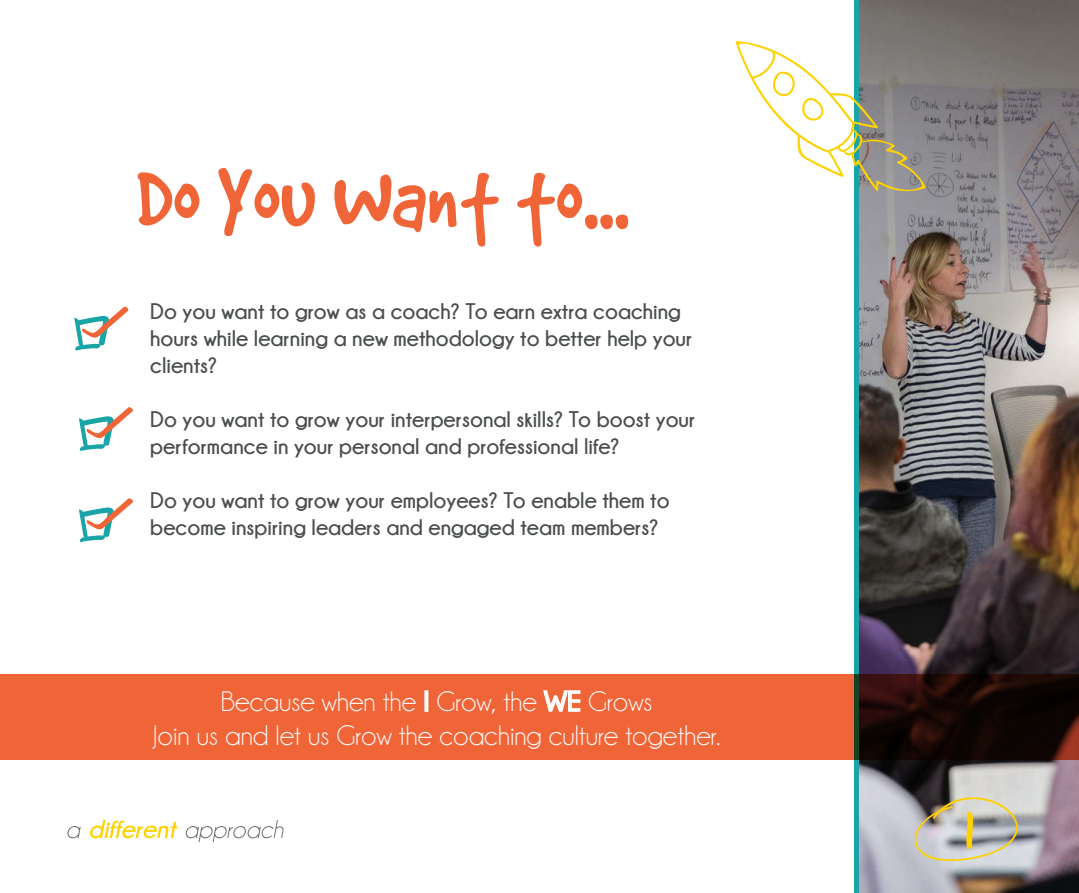
<style>
.page{position:relative;width:1079px;height:893px;background:#fff}
.page>*{position:absolute;margin:0;border:0;box-sizing:border-box;transform-origin:0 0}
.t1{font:96.45px "Good Dog Plain";color:#f06538}
.t2{font:60px "Trash Hand";color:#fed200}
.t3{font:28.5px/34.2px "Champagne&Limousines";color:#fefbfc;text-align:center}
.t4{font:700 22.5px/27px "Champagne&Limousines";color:#4a4d4e}
.s1{font-weight:700}
</style>
<div class="page">
<img style="left:858px;top:0;width:220px;height:893px">
<hr style="left:854px;top:0;width:4px;height:893px;background:#19a5a7">
<svg style="left:74px;top:306px;width:55px;height:45px"></svg>
<svg style="left:79px;top:407px;width:54px;height:44px"></svg>
<svg style="left:79px;top:498px;width:54px;height:44px"></svg>
<svg style="left:67px;top:826px;width:14px;height:12px"></svg>
<svg style="left:90px;top:820px;width:87px;height:18px"></svg>
<svg style="left:185px;top:820px;width:98px;height:22px"></svg>
<svg style="left:735px;top:41px;width:190px;height:152px"></svg>
<svg style="left:0;top:674px;width:1078px;height:85px;background:#c3522d"></svg>
<img style="left:912px;top:795px;width:107px;height:66px">
<div style="left:424px;top:690px;width:4px;height:22px;border:2px solid #fefbfc"></div>
<svg style="left:542px;top:689px;width:39px;height:24px"></svg>
<h1 class="t1" style="left:135px;top:153px;width:494px">Do You Want to...</h1>
<p class="t4" style="left:150px;top:298px;width:543px">Do you want to grow as a coach? To earn extra coaching hours while learning a new methodology to better help your clients?</p>
<p class="t4" style="left:150px;top:406px;width:546px">Do you want to grow your interpersonal skills? To boost your performance in your personal and professional life?</p>
<p class="t4" style="left:150px;top:487px;width:520px">Do you want to grow your employees? To enable them to become inspiring leaders and engaged team members?</p>
<p class="t3" style="left:153px;top:686px;width:568px">Because when the <span class="s1">I</span> Grow, the <span class="s1">WE</span> Grows<br>Join us and let us Grow the coaching culture together.</p>
<h2 class="t2" style="left:962px;top:800px;width:14px">1</h2>
</div>
